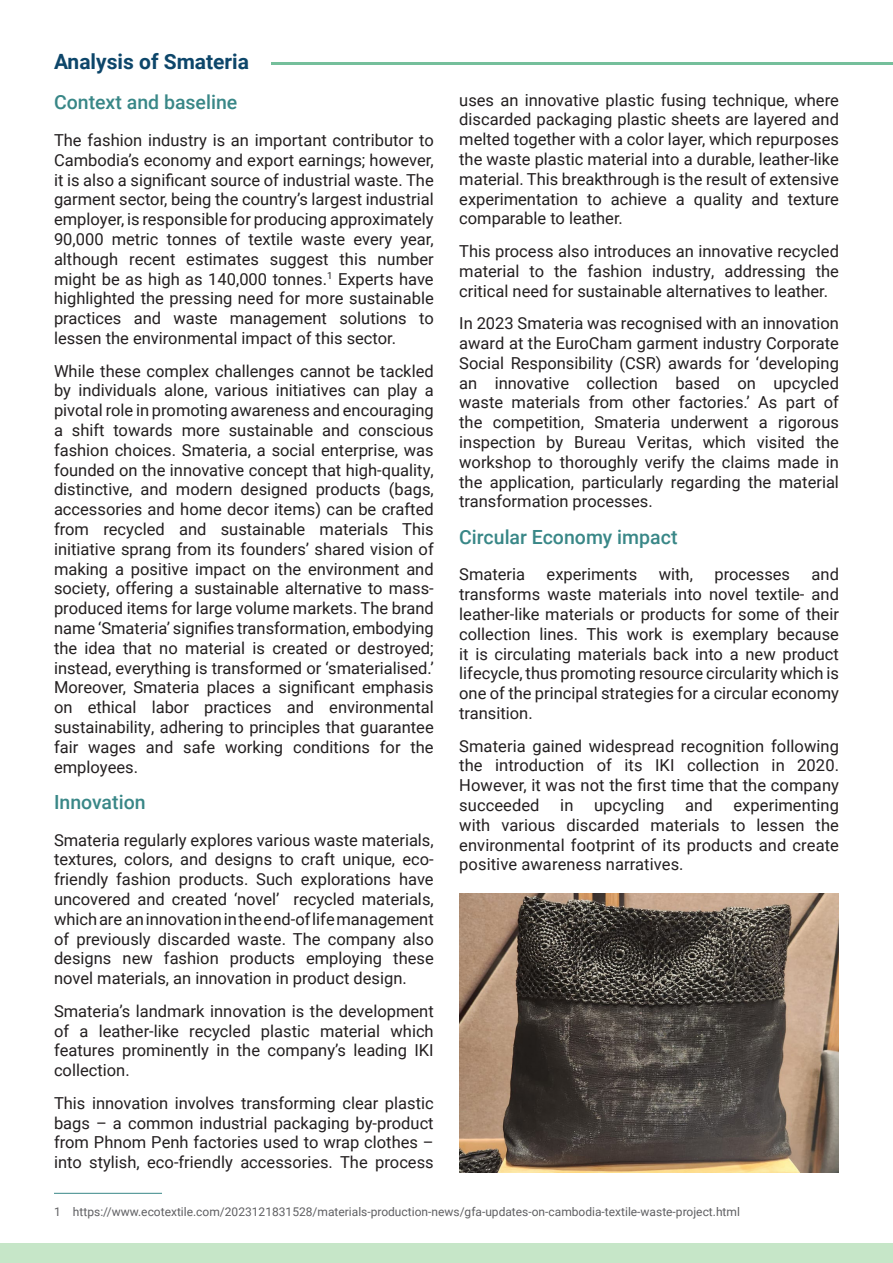
<style>
.page{position:relative;width:893px;height:1263px;background:#fff}
.page>*{position:absolute;margin:0;border:0;box-sizing:border-box;transform-origin:0 0}
.heading{font:700 21px "Roboto";color:#0d466a}
.heading_2{font:500 19.5px "Roboto";color:#398787}
.body{font:16.5px/19.8px "Roboto";color:#231f20;text-align:justify}
.footnote{font:12px "Roboto";color:#5f5f62}
</style>
<div class="page">
<div style="left:0;top:1244px;width:893px;height:19px;background:#c6e6c8"></div>
<hr style="left:54px;top:1193px;width:108px;height:1px;background:#398787">
<hr style="left:271px;top:62px;width:621px;height:3px;background:#75bf9b">
<img style="left:459px;top:893px;width:380px;height:279px">
<p class="heading" style="left:54px;top:47px;width:197px">Analysis of Smateria</p>
<p class="heading_2" style="left:54px;top:89px;width:185px">Context and baseline</p>
<p class="body" style="left:54px;top:130px;width:381px">The fashion industry is an important contributor to Cambodia’s economy and export earnings; however, it is also a significant source of industrial waste. The garment sector, being the country’s largest industrial employer, is responsible for producing approximately 90,000 metric tonnes of textile waste every year, although recent estimates suggest this number might be as high as 140,000 tonnes.<sup>1</sup> Experts have highlighted the pressing need for more sustainable practices and waste management solutions to lessen the environmental impact of this sector.</p>
<p class="body" style="left:54px;top:360px;width:381px">While these complex challenges cannot be tackled by individuals alone, various initiatives can play a pivotal role in promoting awareness and encouraging a shift towards more sustainable and conscious fashion choices. Smateria, a social enterprise, was founded on the innovative concept that high-quality, distinctive, and modern designed products (bags, accessories and home decor items) can be crafted from recycled and sustainable materials This initiative sprang from its founders’ shared vision of making a positive impact on the environment and society, offering a sustainable alternative to mass&shy;produced items for large volume markets. The brand name ‘Smateria’ signifies transformation, embodying the idea that no material is created or destroyed; instead, everything is transformed or ‘smaterialised.’ Moreover, Smateria places a significant emphasis on ethical labor practices and environmental sustainability, adhering to principles that guarantee fair wages and safe working conditions for the employees.</p>
<p class="heading_2" style="left:54px;top:788px;width:93px">Innovation</p>
<p class="body" style="left:54px;top:829px;width:381px">Smateria regularly explores various waste materials, textures, colors, and designs to craft unique, eco&shy;friendly fashion products. Such explorations have uncovered and created ‘novel’ recycled materials, which are an innovation in the end-of life management of previously discarded waste. The company also designs new fashion products employing these novel materials, an innovation in product design.</p>
<p class="body" style="left:54px;top:1000px;width:381px">Smateria’s landmark innovation is the development of a leather-like recycled plastic material which features prominently in the company’s leading IKI collection.</p>
<p class="body" style="left:54px;top:1092px;width:381px">This innovation involves transforming clear plastic bags – a common industrial packaging by-product from Phnom Penh factories used to wrap clothes – into stylish, eco-friendly accessories. The process</p>
<p class="body" style="left:459px;top:89px;width:381px">uses an innovative plastic fusing technique, where discarded packaging plastic sheets are layered and melted together with a color layer, which repurposes the waste plastic material into a durable, leather-like material. This breakthrough is the result of extensive experimentation to achieve a quality and texture comparable to leather.</p>
<p class="body" style="left:459px;top:241px;width:381px">This process also introduces an innovative recycled material to the fashion industry, addressing the critical need for sustainable alternatives to leather.</p>
<p class="body" style="left:459px;top:313px;width:381px">In 2023 Smateria was recognised with an innovation award at the EuroCham garment industry Corporate Social Responsibility (CSR) awards for ‘developing an innovative collection based on upcycled waste materials from other factories.’ As part of the competition, Smateria underwent a rigorous inspection by Bureau Veritas, which visited the workshop to thoroughly verify the claims made in the application, particularly regarding the material transformation processes.</p>
<p class="heading_2" style="left:459px;top:523px;width:220px">Circular Economy impact</p>
<p class="body" style="left:459px;top:564px;width:67px">Smateria</p>
<p class="body" style="left:547px;top:564px;width:92px">experiments</p>
<p class="body" style="left:659px;top:564px;width:36px">with,</p>
<p class="body" style="left:714px;top:564px;width:77px">processes</p>
<p class="body" style="left:459px;top:564px;width:381px;text-indent:352px">and transforms waste materials into novel textile- and leather-like materials or products for some of their collection lines. This work is exemplary because it is circulating materials back into a new product lifecycle, thus promoting resource circularity which is one of the principal strategies for a circular economy transition.</p>
<p class="body" style="left:459px;top:735px;width:381px">Smateria gained widespread recognition following the introduction of its IKI collection in 2020.<br>However, it was not the first time that the company succeeded</p>
<p class="body" style="left:560px;top:794px;width:15px">in</p>
<p class="body" style="left:594px;top:794px;width:72px">upcycling</p>
<p class="body" style="left:685px;top:794px;width:29px">and</p>
<p class="body" style="left:459px;top:794px;width:381px;text-indent:274px">experimenting with various discarded materials to lessen the environmental footprint of its products and create positive awareness narratives.</p>
<p class="footnote" style="left:54px;top:1203px;width:687px">1 https://www.ecotextile.com/2023121831528/materials-production-news/gfa-updates-on-cambodia-textile-waste-project.html</p>
</div>
